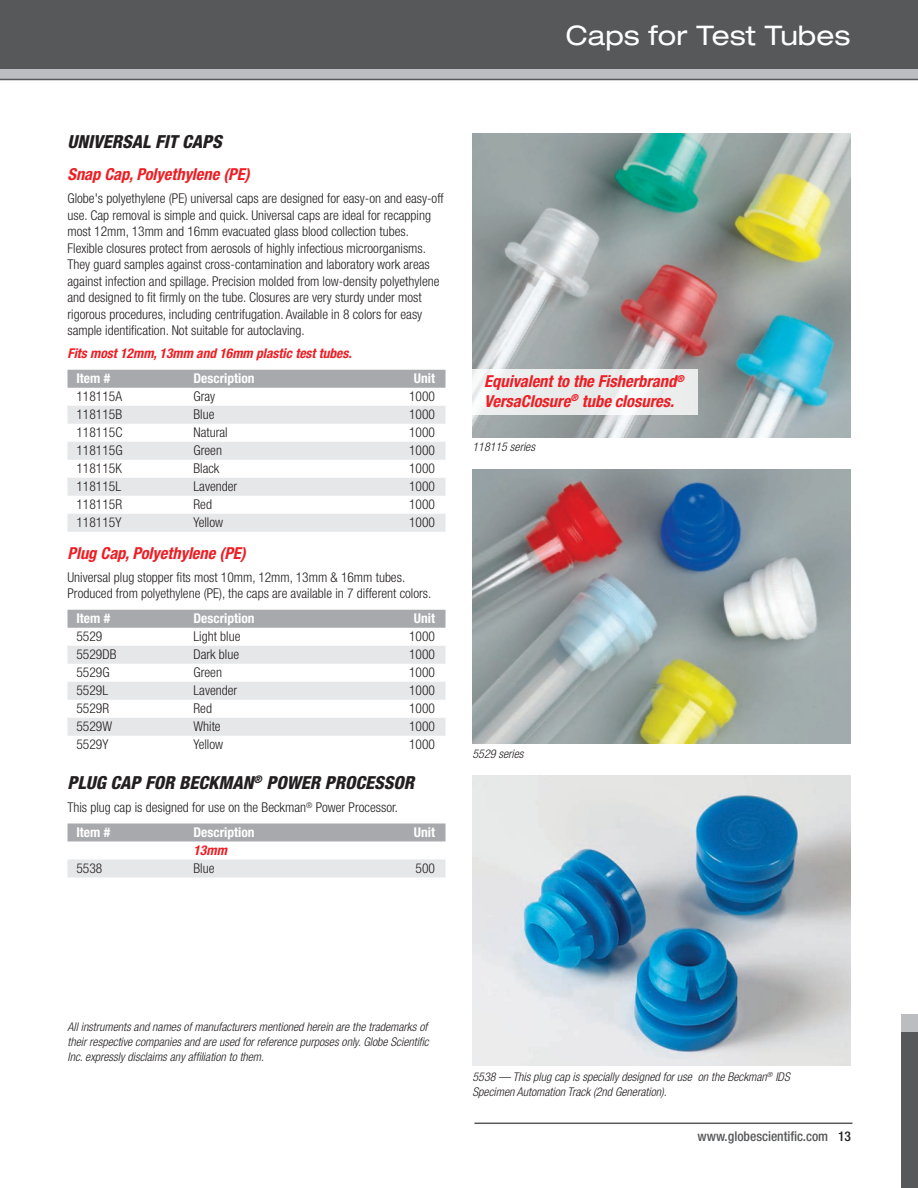
<style>
.page{position:relative;width:918px;height:1188px;background:#fff}
.page>*{position:absolute;margin:0;border:0;box-sizing:border-box;transform-origin:0 0}
.t1{font:expanded 27px "Helvetica Neue";color:#fff}
.t2{font:italic 800 condensed 18px "Helvetica Neue";color:#231f20}
.t3{font:italic 700 condensed 16.5px/19.5px "Helvetica Neue";color:#ee1d23}
.t4{font:300 condensed 13.5px/16.5px "Helvetica Neue";color:#231f20}
.t5{font:700 condensed 13.5px "Helvetica Neue";color:#fff}
.t6{font:italic 700 condensed 13.5px "Helvetica Neue";color:#ee1d23}
.t7{font:500 condensed 13.5px "Helvetica Neue";color:#57585a}
.t8{font:italic 300 condensed 12px/15px "Helvetica Neue";color:#231f20}
.s1{font-weight:700;color:#fff}
.s2{color:#231f20}
</style>
<div class="page">
<img style="left:472px;top:470px;width:378px;height:274px">
<img style="left:472px;top:775px;width:378px;height:291px">
<div style="left:68px;top:370px;width:378px;height:18px;background:#a8a9ad"></div>
<div style="left:68px;top:406px;width:378px;height:18px;background:#e6e7e9"></div>
<div style="left:68px;top:442px;width:378px;height:18px;background:#e6e7e9"></div>
<div style="left:68px;top:478px;width:378px;height:18px;background:#e6e7e9"></div>
<div style="left:68px;top:514px;width:378px;height:18px;background:#e6e7e9"></div>
<div style="left:68px;top:610px;width:378px;height:18px;background:#a8a9ad"></div>
<div style="left:68px;top:646px;width:378px;height:18px;background:#e6e7e9"></div>
<div style="left:68px;top:682px;width:378px;height:18px;background:#e6e7e9"></div>
<div style="left:68px;top:718px;width:378px;height:18px;background:#e6e7e9"></div>
<div style="left:68px;top:823px;width:378px;height:18px;background:#a8a9ad"></div>
<div style="left:68px;top:859px;width:378px;height:18px;background:#e6e7e9"></div>
<img style="left:472px;top:134px;width:378px;height:303px">
<svg style="left:472px;top:369px;width:226px;height:46px;fill:#eceded"></svg>
<div style="left:0;top:0;width:918px;height:78px;background:#bcbdc0"></div>
<div style="left:0;top:0;width:918px;height:69px;background:#57585a"></div>
<hr style="left:474px;top:1123px;width:378px;height:1px;background:#57585a">
<div style="left:901px;top:1014px;width:17px;height:174px;background:#bcbdc0"></div>
<div style="left:901px;top:1032px;width:17px;height:156px;background:#57585a"></div>
<hr style="left:0;top:79px;width:918px;height:1px;background:#57585a">
<h1 class="t1" style="left:566px;top:19px;width:286px">Caps for Test Tubes</h1>
<h2 class="t2" style="left:68px;top:131px;width:156px">UNIVERSAL FIT CAPS</h2>
<p class="t3" style="left:68px;top:164px;width:184px">Snap Cap, Polyethylene (PE)</p>
<p class="t4" style="left:68px;top:190px;width:378px">Globe's polyethylene (PE) universal caps are designed for easy-on and easy-off use. Cap removal is simple and quick. Universal caps are ideal for recapping most 12mm, 13mm and 16mm evacuated glass blood collection tubes.<br>Flexible closures protect from aerosols of highly infectious microorganisms.<br>They guard samples against cross-contamination and laboratory work areas against infection and spillage. Precision molded from low-density polyethylene and designed to fit firmly on the tube. Closures are very sturdy under most rigorous procedures, including centrifugation. Available in 8 colors for easy sample identification. Not suitable for autoclaving.</p>
<p class="t6" style="left:68px;top:345px;width:286px">Fits most 12mm, 13mm and 16mm plastic test tubes.</p>
<p class="t5" style="left:77px;top:370px;width:35px">Item #</p>
<p class="t5" style="left:194px;top:370px;width:63px">Description</p>
<p class="t5" style="left:414px;top:370px;width:23px">Unit</p>
<p class="t4" style="left:77px;top:388px;width:47px">118115A</p>
<p class="t4" style="left:194px;top:388px;width:23px">Gray</p>
<p class="t4" style="left:409px;top:388px;width:27px">1000</p>
<p class="t4" style="left:77px;top:406px;width:47px">118115B</p>
<p class="t4" style="left:194px;top:406px;width:22px">Blue</p>
<p class="t4" style="left:409px;top:406px;width:27px">1000</p>
<p class="t4" style="left:77px;top:424px;width:47px">118115C</p>
<p class="t4" style="left:194px;top:424px;width:36px">Natural</p>
<p class="t4" style="left:409px;top:424px;width:27px">1000</p>
<p class="t4" style="left:77px;top:442px;width:48px">118115G</p>
<p class="t4" style="left:194px;top:442px;width:30px">Green</p>
<p class="t4" style="left:409px;top:442px;width:27px">1000</p>
<p class="t4" style="left:77px;top:460px;width:47px">118115K</p>
<p class="t4" style="left:194px;top:460px;width:27px">Black</p>
<p class="t4" style="left:409px;top:460px;width:27px">1000</p>
<p class="t4" style="left:77px;top:478px;width:46px">118115L</p>
<p class="t4" style="left:194px;top:478px;width:45px">Lavender</p>
<p class="t4" style="left:409px;top:478px;width:27px">1000</p>
<p class="t4" style="left:77px;top:496px;width:47px">118115R</p>
<p class="t4" style="left:194px;top:496px;width:20px">Red</p>
<p class="t4" style="left:409px;top:496px;width:27px">1000</p>
<p class="t4" style="left:77px;top:514px;width:46px">118115Y</p>
<p class="t4" style="left:194px;top:514px;width:31px">Yellow</p>
<p class="t4" style="left:409px;top:514px;width:27px">1000</p>
<p class="t3" style="left:68px;top:543px;width:180px">Plug Cap, Polyethylene (PE)</p>
<p class="t4" style="left:68px;top:569px;width:365px">Universal plug stopper fits most 10mm, 12mm, 13mm &amp; 16mm tubes.<br>Produced from polyethylene (PE), the caps are available in 7 different colors.</p>
<p class="t5" style="left:77px;top:610px;width:35px">Item #</p>
<p class="t5" style="left:194px;top:610px;width:63px">Description</p>
<p class="t5" style="left:414px;top:610px;width:23px">Unit</p>
<p class="t4" style="left:77px;top:628px;width:27px">5529</p>
<p class="t4" style="left:194px;top:628px;width:48px">Light blue</p>
<p class="t4" style="left:409px;top:628px;width:27px">1000</p>
<p class="t4" style="left:77px;top:646px;width:41px">5529DB</p>
<p class="t4" style="left:194px;top:646px;width:47px">Dark blue</p>
<p class="t4" style="left:409px;top:646px;width:27px">1000</p>
<p class="t4" style="left:77px;top:664px;width:35px">5529G</p>
<p class="t4" style="left:194px;top:664px;width:30px">Green</p>
<p class="t4" style="left:409px;top:664px;width:27px">1000</p>
<p class="t4" style="left:77px;top:682px;width:33px">5529L</p>
<p class="t4" style="left:194px;top:682px;width:45px">Lavender</p>
<p class="t4" style="left:409px;top:682px;width:27px">1000</p>
<p class="t4" style="left:77px;top:700px;width:34px">5529R</p>
<p class="t4" style="left:194px;top:700px;width:20px">Red</p>
<p class="t4" style="left:409px;top:700px;width:27px">1000</p>
<p class="t4" style="left:77px;top:718px;width:37px">5529W</p>
<p class="t4" style="left:194px;top:718px;width:29px">White</p>
<p class="t4" style="left:409px;top:718px;width:27px">1000</p>
<p class="t4" style="left:77px;top:736px;width:33px">5529Y</p>
<p class="t4" style="left:194px;top:736px;width:31px">Yellow</p>
<p class="t4" style="left:409px;top:736px;width:27px">1000</p>
<h2 class="t2" style="left:68px;top:771px;width:348px">PLUG CAP FOR BECKMAN<sup>®</sup> POWER PROCESSOR</h2>
<p class="t4" style="left:77px;top:795px;width:323px;line-height:24.8px;text-indent:-9px">This plug cap is designed for use on the Beckman<sup>®</sup> Power Processor.<br><span class="s1">Item #</span></p>
<p class="t5" style="left:194px;top:824px;width:63px">Description</p>
<p class="t5" style="left:414px;top:824px;width:23px">Unit</p>
<p class="t6" style="left:194px;top:842px;width:35px">13mm</p>
<p class="t4" style="left:77px;top:860px;width:27px">5538</p>
<p class="t4" style="left:194px;top:860px;width:22px">Blue</p>
<p class="t4" style="left:416px;top:860px;width:21px">500</p>
<p class="t3" style="left:484px;top:371px;width:201px">Equivalent to the Fisherbrand<sup>®<br></sup>VersaClosure<sup>®</sup> tube closures.</p>
<p class="t8" style="left:472px;top:440px;width:64px">118115 series</p>
<p class="t8" style="left:472px;top:746px;width:53px">5529 series</p>
<p class="t8" style="left:67px;top:1019px;width:363px">All instruments and names of manufacturers mentioned herein are the trademarks of their respective companies and are used for reference purposes only. Globe Scientific<br>Inc. expressly disclaims any affiliation to them.</p>
<p class="t8" style="left:472px;top:1070px;width:319px">5538 — This plug cap is specially designed for use on the Beckman<sup>®</sup> IDS<br>Specimen Automation Track (2nd Generation).</p>
<p class="t7" style="left:698px;top:1128px;width:155px">www.globescientific.com <span class="s2">13</span></p>
</div>
